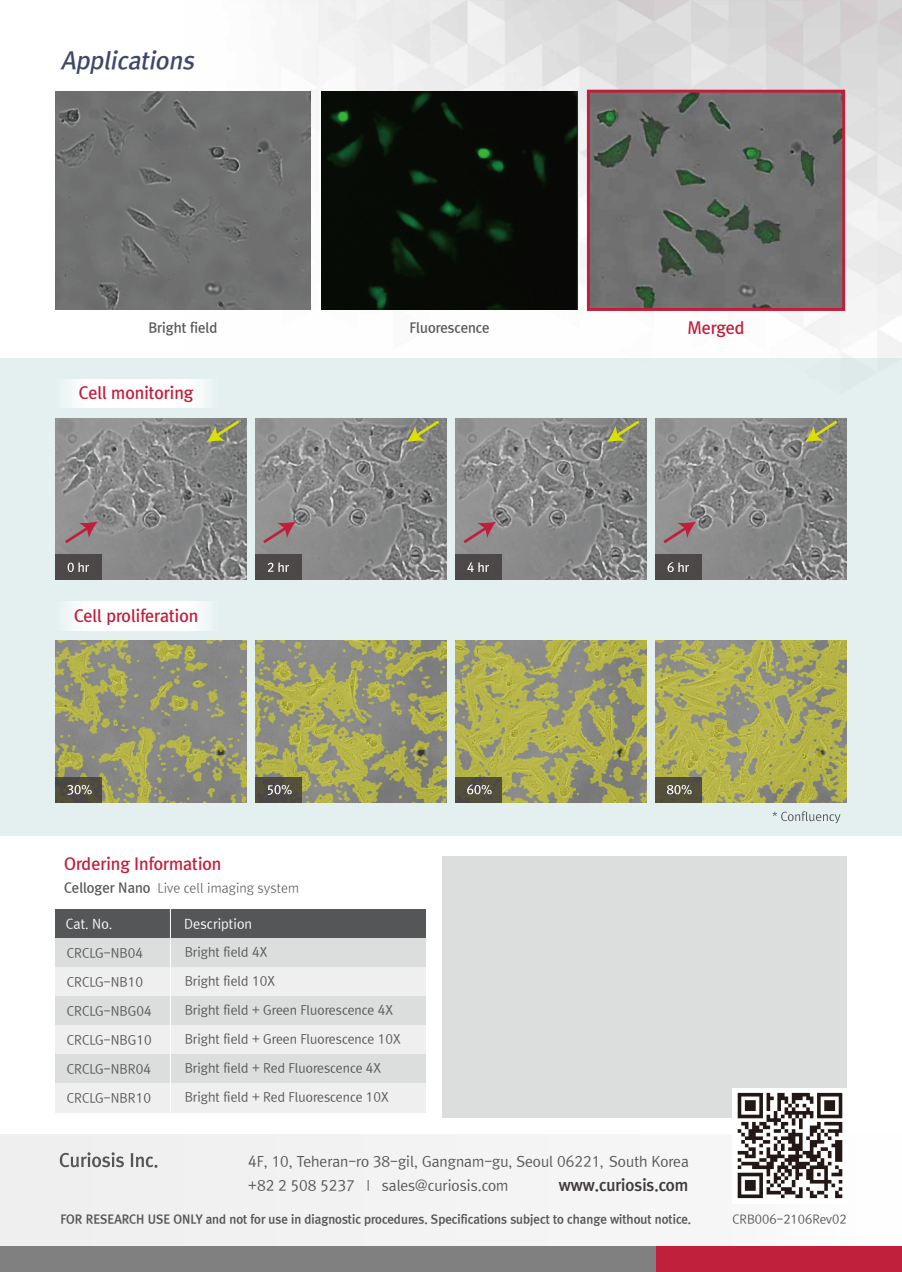
<style>
.page{position:relative;width:902px;height:1272px;background:#fff}
.page>*{position:absolute;margin:0;border:0;box-sizing:border-box;transform-origin:0 0}
.t1{font:italic 23.7px "Rix M Go PB";color:#3f466a}
.t2{font:16.5px "Rix M Go B";color:#c21e3b}
.t3{font:16.5px "Rix Go B";color:#c21e3b}
.t4{font:15.75px "Rix Go EB";color:#3e3a39}
.t5{font:14.25px/23.9px "Rix Go M";color:#555657}
.t6{font:13.65px "Rix M Go B";color:#555657}
.t7{font:13.05px "Rix Go M";color:#fff}
.t8{font:12.75px "Rix Go L";color:#555657}
.t9{font:12.6px "Rix Go M";color:#555657}
.t10{font:12px "Rix Go EB";color:#555657}
.t11{font:12px "Rix Go M";color:#555657}
.s1{font-family:"Rix Go B";font-size:13.5px}
.s2{font-family:"Rix Go L"}
</style>
<div class="page">
<img style="left:185px;top:0;width:716px;height:358px">
<div style="left:0;top:358px;width:901px;height:477px;background:#e4f0f0"></div>
<div style="left:55px;top:909px;width:370px;height:29px;background:#555657"></div>
<div style="left:55px;top:938px;width:370px;height:29px;background:#dcdddd"></div>
<div style="left:55px;top:967px;width:370px;height:29px;background:#efefef"></div>
<div style="left:55px;top:996px;width:370px;height:29px;background:#dcdddd"></div>
<div style="left:55px;top:1025px;width:370px;height:29px;background:#efefef"></div>
<div style="left:55px;top:1054px;width:370px;height:29px;background:#dcdddd"></div>
<div style="left:55px;top:1083px;width:370px;height:29px;background:#efefef"></div>
<hr style="left:170px;top:909px;width:1px;height:203px;background:#fff">
<div style="left:442px;top:855px;width:404px;height:262px;background:#dcdddd"></div>
<svg style="left:772px;top:811px;width:68px;height:12px"></svg>
<svg style="left:67px;top:601px;width:141px;height:29px;background:#fcfdfd"></svg>
<img style="left:455px;top:640px;width:191px;height:162px">
<img style="left:655px;top:640px;width:191px;height:162px">
<img style="left:55px;top:640px;width:192px;height:162px">
<img style="left:255px;top:640px;width:191px;height:162px">
<div style="left:55px;top:777px;width:47px;height:25px;background:#4d4a42"></div>
<svg style="left:67px;top:785px;width:25px;height:9px"></svg>
<div style="left:255px;top:777px;width:47px;height:25px;background:#4d4a42"></div>
<svg style="left:268px;top:785px;width:24px;height:10px"></svg>
<div style="left:455px;top:777px;width:47px;height:25px;background:#534f3c"></div>
<svg style="left:467px;top:784px;width:24px;height:10px"></svg>
<div style="left:655px;top:777px;width:47px;height:25px;background:#53503b"></div>
<svg style="left:667px;top:785px;width:24px;height:9px"></svg>
<img style="left:455px;top:418px;width:191px;height:162px">
<img style="left:655px;top:418px;width:191px;height:162px">
<img style="left:55px;top:418px;width:192px;height:162px">
<img style="left:255px;top:418px;width:191px;height:162px">
<div style="left:55px;top:555px;width:47px;height:25px;background:#4c4948"></div>
<svg style="left:68px;top:562px;width:21px;height:10px"></svg>
<div style="left:255px;top:555px;width:47px;height:25px;background:#4c4948"></div>
<svg style="left:268px;top:562px;width:21px;height:10px"></svg>
<div style="left:455px;top:555px;width:47px;height:25px;background:#4c4948"></div>
<svg style="left:467px;top:562px;width:22px;height:10px"></svg>
<div style="left:655px;top:555px;width:47px;height:25px;background:#4c4948"></div>
<svg style="left:667px;top:562px;width:22px;height:10px"></svg>
<svg style="left:67px;top:379px;width:141px;height:28px;background:#fcfdfd"></svg>
<svg style="left:62px;top:521px;width:36px;height:25px"></svg>
<svg style="left:260px;top:521px;width:36px;height:25px"></svg>
<svg style="left:460px;top:521px;width:36px;height:25px"></svg>
<svg style="left:660px;top:521px;width:36px;height:25px"></svg>
<svg style="left:804px;top:418px;width:36px;height:24px"></svg>
<svg style="left:606px;top:418px;width:36px;height:24px"></svg>
<svg style="left:406px;top:418px;width:36px;height:24px"></svg>
<svg style="left:206px;top:418px;width:36px;height:24px"></svg>
<img style="left:55px;top:91px;width:255px;height:218px">
<img style="left:322px;top:91px;width:255px;height:218px">
<img style="left:591px;top:94px;width:250px;height:213px">
<div style="left:587px;top:90px;width:258px;height:221px;border:3px solid #c21e3b"></div>
<div style="left:0;top:1134px;width:901px;height:112px;background:#f3f3f3"></div>
<div style="left:607px;top:1246px;width:294px;height:25px;background:#c1203b"></div>
<div style="left:0;top:1246px;width:655px;height:25px;background:#808080"></div>
<svg style="left:60px;top:1152px;width:64px;height:15px"></svg>
<svg style="left:131px;top:1153px;width:26px;height:14px"></svg>
<img style="left:732px;top:1088px;width:115px;height:115px">
<h1 class="t1" style="left:61px;top:49px;width:139px">Applications</h1>
<p class="t6" style="left:148px;top:320px;width:71px">Bright field</p>
<p class="t6" style="left:409px;top:320px;width:81px">Fluorescence</p>
<h2 class="t3" style="left:687px;top:319px;width:59px">Merged</h2>
<h2 class="t2" style="left:79px;top:384px;width:116px">Cell monitoring</h2>
<h2 class="t2" style="left:74px;top:606px;width:126px">Cell proliferation</h2>
<h2 class="t2" style="left:64px;top:855px;width:159px">Ordering Information</h2>
<p class="t8" style="left:64px;top:881px;width:236px"><span class="s1">Celloger Nano</span> Live cell imaging system</p>
<p class="t7" style="left:66px;top:916px;width:48px">Cat. No.</p>
<p class="t7" style="left:184px;top:916px;width:69px">Description</p>
<p class="t9" style="left:67px;top:946px;width:78px">CRCLG-NB04</p>
<p class="t9" style="left:185px;top:945px;width:84px">Bright field 4X</p>
<p class="t9" style="left:67px;top:975px;width:78px">CRCLG-NB10</p>
<p class="t9" style="left:185px;top:974px;width:92px">Bright field 10X</p>
<p class="t9" style="left:67px;top:1004px;width:86px">CRCLG-NBG04</p>
<p class="t9" style="left:185px;top:1003px;width:210px">Bright field + Green Fluorescence 4X</p>
<p class="t9" style="left:67px;top:1033px;width:86px">CRCLG-NBG10</p>
<p class="t9" style="left:185px;top:1032px;width:217px">Bright field + Green Fluorescence 10X</p>
<p class="t9" style="left:67px;top:1062px;width:86px">CRCLG-NBR04</p>
<p class="t9" style="left:185px;top:1061px;width:198px">Bright field + Red Fluorescence 4X</p>
<p class="t9" style="left:67px;top:1091px;width:86px">CRCLG-NBR10</p>
<p class="t9" style="left:185px;top:1090px;width:206px">Bright field + Red Fluorescence 10X</p>
<p class="t5" style="left:248px;top:1150px;width:442px">4F, 10, Teheran-ro 38-gil, Gangnam-gu, Seoul 06221, South Korea +82 2 508 5237 <span class="s2">I</span> sales@curiosis.com</p>
<p class="t4" style="left:558px;top:1176px;width:131px">www.curiosis.com</p>
<p class="t10" style="left:60px;top:1213px;width:632px">FOR RESEARCH USE ONLY and not for use in diagnostic procedures. Specifications subject to change without notice.</p>
<p class="t11" style="left:732px;top:1213px;width:116px">CRB006-2106Rev02</p>
</div>
